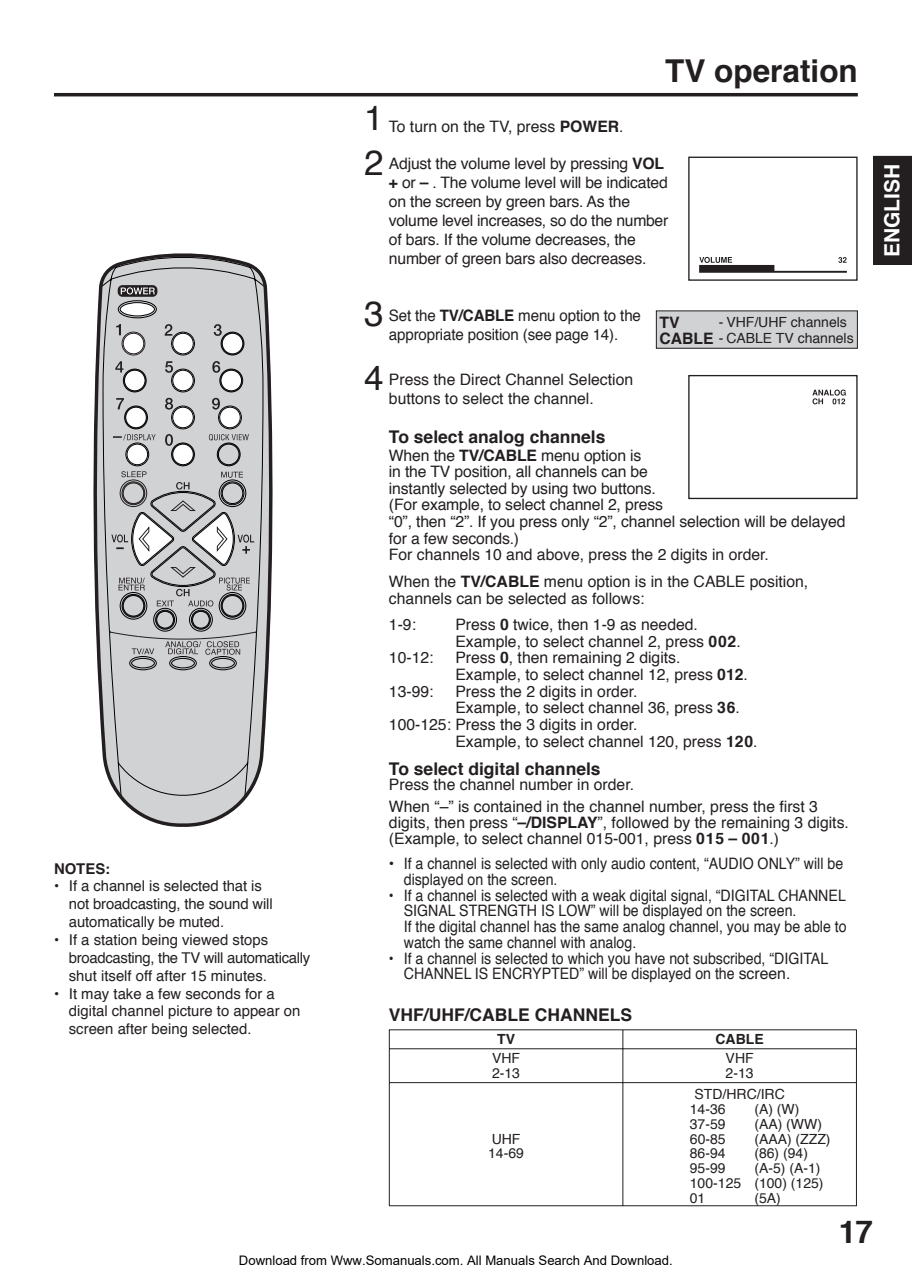
<style>
.page{position:relative;width:912px;height:1285px;background:#fff}
.page>*{position:absolute;margin:0;border:0;box-sizing:border-box;transform-origin:0 0}
.t1{font:35px/45.3px "Helvetica";color:#231f20}
.t2{font:700 31.5px "Helvetica";color:#231f20}
.t3{font:700 21px "Helvetica";color:#fff}
.t4{font:700 17.5px "Helvetica";color:#231f20}
.t5{font:15.75px/16.6px "Helvetica";color:#231f20}
.t6{font:15.75px/15.8px "Helvetica";color:#231f20;scale:.9 1}
.t7{font:15.75px/18.9px "Helvetica";color:#231f20;scale:.96 1}
.t8{font:700 15.75px "Helvetica";color:#231f20}
.t9{font:14.88px/17.8px "Helvetica";color:#231f20}
.t10{font:700 14.88px "Helvetica";color:#231f20}
.t11{font:14px/14.9px "Helvetica";color:#231f20}
.t12{font:700 14px "Helvetica";color:#231f20}
.t13{font:13.12px "Arial";color:#000}
.s1{font-weight:700}
.s2{font-weight:700;font-size:15.75px}
</style>
<div class="page">
<hr style="left:54px;top:93px;width:804px;height:3px;background:#231f20">
<div style="left:873px;top:156px;width:39px;height:109px;background:#231f20"></div>
<div style="left:688px;top:157px;width:169px;height:124px;border:1px solid #231f20"></div>
<svg style="left:699px;top:257px;width:148px;height:16px"></svg>
<div style="left:688px;top:375px;width:169px;height:124px;border:1px solid #231f20"></div>
<svg style="left:812px;top:389px;width:34px;height:15px"></svg>
<svg style="left:93px;top:253px;width:179px;height:574px"></svg>
<svg style="left:118px;top:285px;width:39px;height:12px"></svg>
<svg style="left:121px;top:287px;width:34px;height:7px"></svg>
<svg style="left:108px;top:300px;width:149px;height:370px;background:#bebfc1"></svg>
<div style="left:656px;top:311px;width:201px;height:37px;background:#d1d2d4"></div>
<div style="left:656px;top:310px;width:202px;height:39px;border:1px solid #231f20"></div>
<hr style="left:389px;top:1029px;width:234px;height:1px;background:#231f20">
<svg style="left:389px;top:1030px;width:1px;height:18px"></svg>
<hr style="left:623px;top:1029px;width:234px;height:1px;background:#231f20">
<svg style="left:622px;top:1030px;width:1px;height:18px"></svg>
<svg style="left:856px;top:1030px;width:1px;height:18px"></svg>
<hr style="left:389px;top:1048px;width:234px;height:1px;background:#231f20">
<hr style="left:389px;top:1049px;width:1px;height:33px;background:#231f20">
<hr style="left:623px;top:1048px;width:234px;height:1px;background:#231f20">
<hr style="left:622px;top:1049px;width:1px;height:33px;background:#231f20">
<hr style="left:856px;top:1049px;width:1px;height:33px;background:#231f20">
<hr style="left:389px;top:1082px;width:234px;height:1px;background:#231f20">
<hr style="left:389px;top:1083px;width:1px;height:122px;background:#231f20">
<hr style="left:623px;top:1082px;width:234px;height:1px;background:#231f20">
<hr style="left:622px;top:1083px;width:1px;height:122px;background:#231f20">
<hr style="left:856px;top:1083px;width:1px;height:122px;background:#231f20">
<hr style="left:389px;top:1205px;width:468px;height:1px;background:#231f20">
<h2 class="t2" style="left:665px;top:58px;width:194px">TV operation</h2>
<h1 class="t1" style="left:364px;top:97px;width:21px">1<br>2</h1>
<p class="t5" style="left:389px;top:119px;width:236px">To turn on the TV, press <span class="s1">POWER</span>.</p>
<p class="t5" style="left:389px;top:156px;width:281px;line-height:18.9px">Adjust the volume level by pressing <span class="s1">VOL +</span> or <span class="s1">–</span> . The volume level will be indicated on the screen by green bars. As the volume level increases, so do the number of bars. If the volume decreases, the number of green bars also decreases.</p>
<h3 class="t3" style="left:883px;top:257px;width:95px;rotate:-90deg">ENGLISH</h3>
<p class="t10" style="left:54px;top:862px;width:58px">NOTES:</p>
<p class="t9" style="left:69px;top:878px;width:205px;text-indent:-15px">• If a channel is selected that is not broadcasting, the sound will automatically be muted.</p>
<p class="t9" style="left:69px;top:932px;width:243px;text-indent:-15px">• If a station being viewed stops broadcasting, the TV will automatically shut itself off after 15 minutes.</p>
<p class="t9" style="left:69px;top:985px;width:233px;text-indent:-15px">• It may take a few seconds for a digital channel picture to appear on screen after being selected.</p>
<h1 class="t1" style="left:364px;top:284px;width:21px;line-height:64.2px">3<br>4</h1>
<p class="t7" style="left:389px;top:307px;width:264px">Set the <span class="s1">TV/CABLE</span> menu option to the appropriate position (see page 14).</p>
<p class="t5" style="left:389px;top:371px;width:246px;line-height:18.9px">Press the Direct Channel Selection buttons to select the channel.</p>
<p class="t4" style="left:389px;top:430px;width:218px">To select analog channels</p>
<p class="t5" style="left:389px;top:448px;width:458px">When the <span class="s1">TV/CABLE</span> menu option is<br>in the TV position, all channels can be<br>instantly selected by using two buttons.<br>(For example, to select channel 2, press<br>“0”, then “2”. If you press only “2”, channel selection will be delayed for a few seconds.)<br>For channels 10 and above, press the 2 digits in order.</p>
<p class="t5" style="left:389px;top:574px;width:421px">When the <span class="s1">TV/CABLE</span> menu option is in the CABLE position, channels can be selected as follows:</p>
<p class="t5" style="left:389px;top:617px;width:29px">1-9:</p>
<p class="t5" style="left:455px;top:617px;width:287px">Press <span class="s1">0</span> twice, then 1-9 as needed.<br>Example, to select channel 2, press <span class="s1">002</span>.</p>
<p class="t5" style="left:389px;top:651px;width:46px">10-12:</p>
<p class="t5" style="left:455px;top:651px;width:294px">Press <span class="s1">0</span>, then remaining 2 digits.<br>Example, to select channel 12, press <span class="s1">012</span>.</p>
<p class="t5" style="left:389px;top:684px;width:46px">13-99:</p>
<p class="t5" style="left:455px;top:684px;width:184px">Press the 2 digits in order.</p>
<p class="t5" style="left:455px;top:700px;width:286px">Example, to select channel 36, press <span class="s1">36</span>.</p>
<p class="t5" style="left:389px;top:717px;width:250px">100-125: Press the 3 digits in order.</p>
<p class="t5" style="left:455px;top:734px;width:303px">Example, to select channel 120, press <span class="s1">120</span>.</p>
<p class="t4" style="left:389px;top:761px;width:213px">To select digital channels</p>
<p class="t5" style="left:389px;top:775px;width:430px;line-height:21.7px">Press the channel number in order.<br>When “–” is contained in the channel number, press the first 3</p>
<p class="t5" style="left:389px;top:815px;width:461px;line-height:15.8px">digits, then press “<span class="s1">–/DISPLAY</span>”, followed by the remaining 3 digits. (Example, to select channel 015-001, press <span class="s1">015 – 001</span>.)</p>
<p class="t5" style="left:404px;top:857px;width:441px;line-height:15.8px;text-indent:-15px">• If a channel is selected with only audio content, “AUDIO ONLY” will be displayed on the screen.</p>
<p class="t6" style="left:404px;top:888px;width:494px;text-indent:-15px">• If a channel is selected with a weak digital signal, “DIGITAL CHANNEL SIGNAL STRENGTH IS LOW” will be displayed on the screen.<br>If the digital channel has the same analog channel, you may be able to watch the same channel with analog.</p>
<p class="t6" style="left:404px;top:951px;width:473px;text-indent:-15px">• If a channel is selected to which you have not subscribed, “DIGITAL<br>CHANNEL IS ENCRYPTED” will be displayed on the screen.</p>
<p class="t4" style="left:389px;top:1007px;width:245px">VHF/UHF/CABLE CHANNELS</p>
<p class="t12" style="left:497px;top:1033px;width:19px">TV</p>
<p class="t12" style="left:715px;top:1033px;width:50px">CABLE</p>
<p class="t11" style="left:492px;top:1052px;width:30px">VHF<br>2-13</p>
<p class="t11" style="left:725px;top:1052px;width:30px">VHF<br>2-13</p>
<p class="t8" style="left:659px;top:316px;width:22px">TV</p>
<p class="t11" style="left:659px;top:315px;width:196px;line-height:15.8px;text-indent:60px">- VHF/UHF channels<br><span class="s2">CABLE</span> - CABLE TV channels</p>
<p class="t11" style="left:488px;top:1132px;width:37px">UHF<br>14-69</p>
<p class="t11" style="left:690px;top:1087px;width:96px;text-indent:5px">STD/HRC/IRC<br>14-36</p>
<p class="t11" style="left:754px;top:1102px;width:47px">(A) (W)</p>
<p class="t11" style="left:690px;top:1117px;width:37px">37-59</p>
<p class="t11" style="left:754px;top:1117px;width:69px">(AA) (WW)</p>
<p class="t11" style="left:690px;top:1132px;width:37px">60-85</p>
<p class="t11" style="left:754px;top:1132px;width:78px">(AAA) (ZZZ)</p>
<p class="t11" style="left:690px;top:1147px;width:37px">86-94</p>
<p class="t11" style="left:754px;top:1147px;width:55px">(86) (94)</p>
<p class="t11" style="left:690px;top:1162px;width:37px">95-99</p>
<p class="t11" style="left:690px;top:1162px;width:135px;text-indent:64px">(A-5) (A-1)<br>100-125 (100) (125)<br>01</p>
<p class="t11" style="left:754px;top:1191px;width:28px">(5A)</p>
<h2 class="t2" style="left:839px;top:1218px;width:36px">17</h2>
<p class="t13" style="left:239px;top:1252px;width:435px">Download from Www.Somanuals.com. All Manuals Search And Download.</p>
</div>
